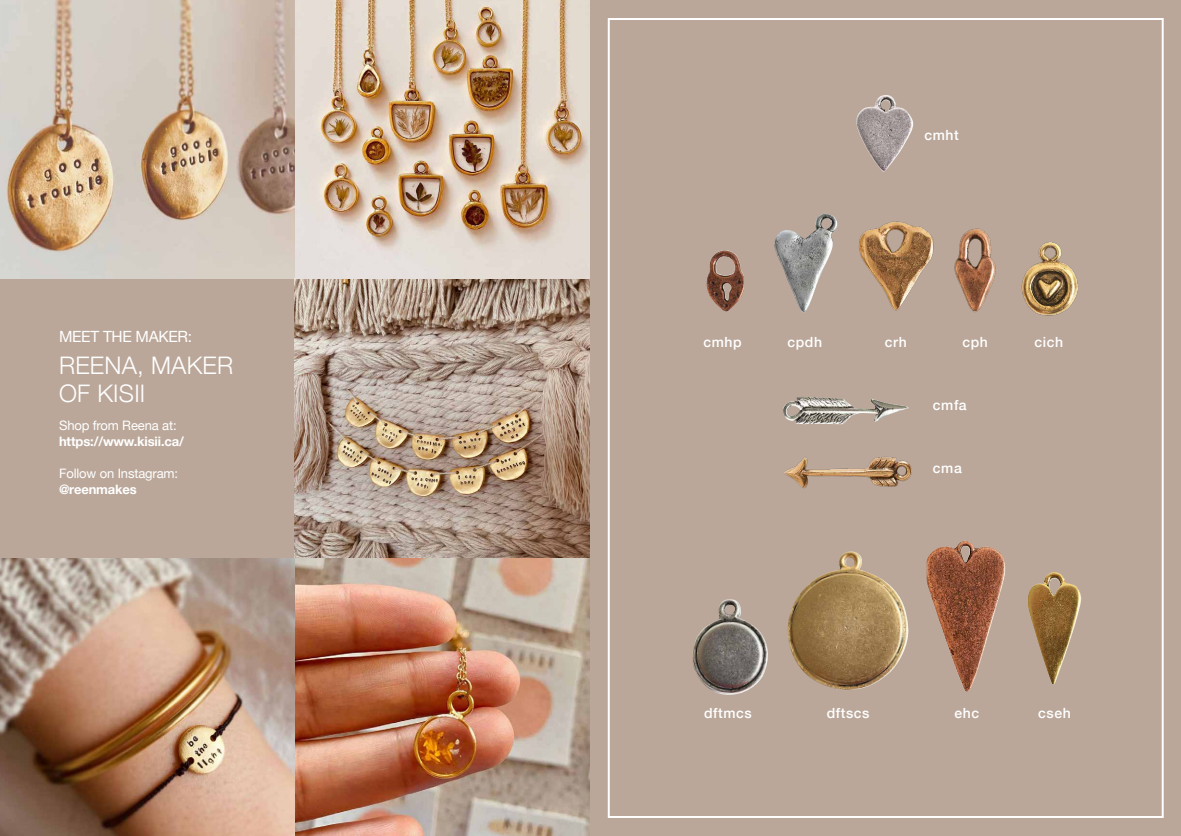
<style>
.page{position:relative;width:1181px;height:836px;background:#fff}
.page>*{position:absolute;margin:0;border:0;box-sizing:border-box;transform-origin:0 0}
.t1{font:300 24.2px/28px "Helvetica Neue";letter-spacing:.01em;color:#fff}
.t2{font:15.4px "Helvetica Neue";letter-spacing:-.02em;color:#fff}
.t3{font:500 14px "Helvetica Neue";letter-spacing:.04em;color:#fff}
.t4{font:13px "Helvetica Neue";letter-spacing:-.01em;color:#fff}
.t5{font:700 13px "Helvetica Neue";letter-spacing:-.01em;color:#fff}
</style>
<div class="page">
<img style="left:294px;top:557px;width:296px;height:278px">
<img style="left:0;top:557px;width:294px;height:278px">
<img style="left:0;top:0;width:294px;height:278px">
<div style="left:0;top:278px;width:295px;height:279px;background:#baa799"></div>
<img style="left:294px;top:0;width:296px;height:557px">
<img style="left:295px;top:0;width:295px;height:278px">
<div style="left:590px;top:0;width:591px;height:835px;background:#baa799"></div>
<img style="left:856px;top:95px;width:57px;height:76px">
<img style="left:706px;top:250px;width:38px;height:61px">
<img style="left:774px;top:214px;width:64px;height:99px">
<img style="left:859px;top:221px;width:75px;height:90px">
<img style="left:954px;top:228px;width:42px;height:85px">
<img style="left:1021px;top:242px;width:57px;height:74px">
<img style="left:784px;top:457px;width:128px;height:31px">
<img style="left:783px;top:397px;width:126px;height:27px">
<img style="left:692px;top:599px;width:76px;height:96px">
<img style="left:787px;top:551px;width:122px;height:139px">
<img style="left:927px;top:541px;width:78px;height:150px">
<img style="left:1028px;top:572px;width:53px;height:112px">
<p class="t2" style="left:59px;top:325px;width:134px">MEET THE MAKER:</p>
<h1 class="t1" style="left:59px;top:349px;width:176px">REENA, MAKER<br>OF KISII</h1>
<p class="t4" style="left:59px;top:416px;width:119px">Shop from Reena at:</p>
<p class="t5" style="left:59px;top:431px;width:126px">https://www.kisii.ca/</p>
<p class="t4" style="left:59px;top:464px;width:121px">Follow on Instagram:</p>
<p class="t5" style="left:59px;top:479px;width:79px">@reenmakes</p>
<p class="t3" style="left:924px;top:124px;width:36px">cmht</p>
<p class="t3" style="left:703px;top:331px;width:40px">cmhp</p>
<p class="t3" style="left:787px;top:331px;width:36px">cpdh</p>
<p class="t3" style="left:885px;top:331px;width:23px">crh</p>
<p class="t3" style="left:962px;top:331px;width:27px">cph</p>
<p class="t3" style="left:1034px;top:331px;width:30px">cich</p>
<p class="t3" style="left:933px;top:394px;width:35px">cmfa</p>
<p class="t3" style="left:933px;top:457px;width:30px">cma</p>
<p class="t3" style="left:704px;top:701px;width:49px">dftmcs</p>
<p class="t3" style="left:827px;top:701px;width:44px">dftscs</p>
<p class="t3" style="left:954px;top:701px;width:26px">ehc</p>
<p class="t3" style="left:1038px;top:701px;width:34px">cseh</p>
</div>
